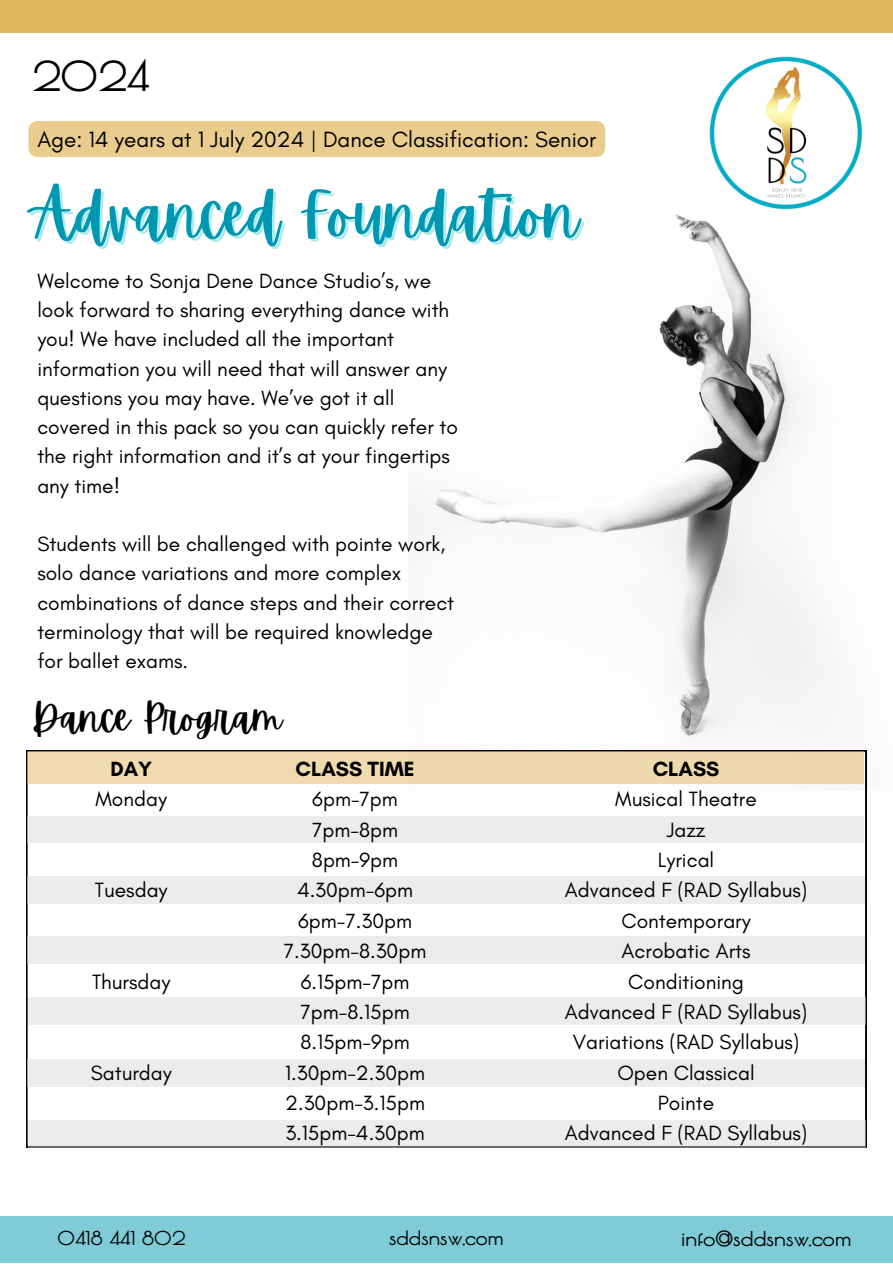
<style>
.page{position:relative;width:893px;height:1264px;background:#fff}
.page>*{position:absolute;margin:0;border:0;box-sizing:border-box;transform-origin:0 0}
.t1{font:62.4px "Apricots";color:#0097b2}
.t2{font:700 40.5px "Poiret One";color:#000}
.t3{font:38.4px "Apricots";color:#000}
.t4{font:22.5px "Glacial Indifference";color:#000}
.t5{font:21px/30.3px "Glacial Indifference";color:#000;text-align:center}
.t6{font:700 21px "Glacial Indifference";color:#000}
.t7{font:700 20.1px "Poiret One";color:#000}
.t8{font:700 19.5px "Poiret One";color:#000}
.t9{font:700 18.75px "Poiret One";color:#000}
</style>
<div class="page">
<div style="left:0;top:0;width:892px;height:33px;background:#e1b75e"></div>
<img style="left:408px;top:214px;width:459px;height:576px">
<svg style="left:26px;top:750px;width:840px;height:397px"></svg>
<div style="left:27px;top:815px;width:836px;height:27px;background:#ececec"></div>
<div style="left:27px;top:751px;width:836px;height:32px;background:#efdaae"></div>
<div style="left:27px;top:876px;width:837px;height:27px;background:#ececec"></div>
<div style="left:28px;top:997px;width:837px;height:27px;background:#ececec"></div>
<div style="left:27px;top:936px;width:837px;height:27px;background:#ececec"></div>
<div style="left:27px;top:1058px;width:837px;height:28px;background:#ececec"></div>
<div style="left:28px;top:1119px;width:837px;height:28px;background:#ececec"></div>
<div style="left:28px;top:121px;width:577px;height:36px;background:#eacc8e"></div>
<div style="left:0;top:1215px;width:892px;height:47px;background:#80cbd8"></div>
<img style="left:703px;top:56px;width:164px;height:159px">
<h2 class="t2" style="left:32px;top:52px;width:119px">2024</h2>
<p class="t4" style="left:37px;top:125px;width:560px">Age: 14 years at 1 July 2024 | Dance Classification: Senior</p>
<h1 class="t1" style="left:32px;top:178px;width:548px">Advanced Foundation</h1>
<p class="t5" style="left:37px;top:266px;width:422px;line-height:29.2px;text-align:left">Welcome to Sonja Dene Dance Studio’s, we look forward to sharing everything dance with you! We have included all the important information you will need that will answer any questions you may have. We’ve got it all covered in this pack so you can quickly refer to the right information and it’s at your fingertips any time!</p>
<p class="t5" style="left:37px;top:529px;width:418px;line-height:29.2px;text-align:left">Students will be challenged with pointe work, solo dance variations and more complex combinations of dance steps and their correct terminology that will be required knowledge for ballet exams.</p>
<h3 class="t3" style="left:32px;top:695px;width:252px">Dance Program</h3>
<p class="t6" style="left:110px;top:756px;width:43px">DAY</p>
<p class="t5" style="left:95px;top:783px;width:73px">Monday</p>
<p class="t6" style="left:295px;top:756px;width:121px">CLASS TIME</p>
<p class="t5" style="left:284px;top:783px;width:144px">6pm-7pm<br>7pm-8pm<br>8pm-9pm<br>4.30pm-6pm<br>6pm-7.30pm<br>7.30pm-8.30pm<br>6.15pm-7pm<br>7pm-8.15pm<br>8.15pm-9pm<br>1.30pm-2.30pm<br>2.30pm-3.15pm<br>3.15pm-4.30pm</p>
<p class="t5" style="left:95px;top:875px;width:74px">Tuesday</p>
<p class="t5" style="left:92px;top:966px;width:80px">Thursday</p>
<p class="t5" style="left:91px;top:1057px;width:82px">Saturday</p>
<p class="t6" style="left:652px;top:756px;width:68px">CLASS</p>
<p class="t5" style="left:565px;top:783px;width:244px">Musical Theatre<br>Jazz<br>Lyrical<br>Advanced F (RAD Syllabus)<br>Contemporary<br>Acrobatic Arts<br>Conditioning<br>Advanced F (RAD Syllabus)<br>Variations (RAD Syllabus)<br>Open Classical<br>Pointe<br>Advanced F (RAD Syllabus)</p>
<p class="t9" style="left:58px;top:1227px;width:129px">0418 441 802</p>
<p class="t8" style="left:389px;top:1226px;width:116px">sddsnsw.com</p>
<p class="t7" style="left:681px;top:1226px;width:171px">info@sddsnsw.com</p>
</div>
